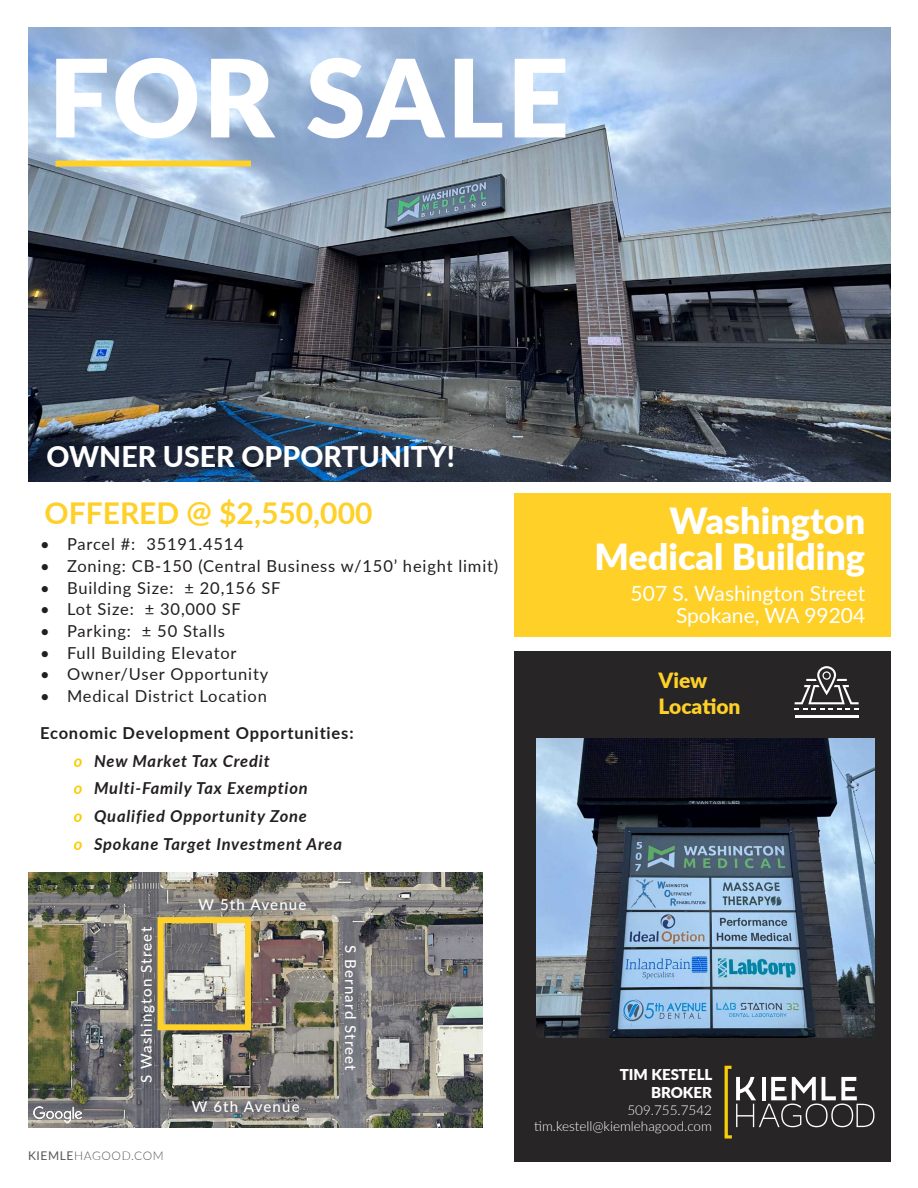
<style>
.page{position:relative;width:918px;height:1188px;background:#fff}
.page>*{position:absolute;margin:0;border:0;box-sizing:border-box;transform-origin:0 0}
.t1{font:900 108px "Lato";letter-spacing:.03em;color:#fff}
.t2{font:900 36px "Lato";color:#fff}
.t3{font:700 30px "Lato";color:#fed028}
.t4{font:800 28.5px "Lato";color:#fff}
.t5{font:21px "Lato";color:#fff}
.t6{font:900 21px "Lato";color:#fed028}
.t7{font:16.5px "Lato";letter-spacing:.05em;color:#231f20}
.t8{font:italic 700 16.5px "Lato";letter-spacing:.05em;color:#231f20}
.t9{font:700 16.5px "Lato";letter-spacing:.05em;color:#231f20}
.t10{font:500 15px "Lato";letter-spacing:.08em;color:#fff}
.t11{font:900 15px "Lato";color:#fff}
.t12{font:300 13.5px/16.2px "Lato";color:#fff;text-align:right}
.t13{font:300 12px "Lato";letter-spacing:.05em;color:#57585a}
.s1{color:#f9cd09}
.s2{font-weight:400}
</style>
<div class="page">
<img style="left:28px;top:27px;width:863px;height:455px">
<div style="left:514px;top:652px;width:377px;height:510px;background:#282526"></div>
<div style="left:514px;top:494px;width:377px;height:143px;background:#fed028"></div>
<div style="left:56px;top:161px;width:195px;height:6px;background:#fed028"></div>
<hr style="left:795px;top:716px;width:64px;height:2px;background:#fff">
<svg style="left:795px;top:666px;width:64px;height:44px"></svg>
<svg style="left:725px;top:1066px;width:150px;height:73px"></svg>
<img style="left:536px;top:739px;width:338px;height:299px">
<img style="left:28px;top:873px;width:455px;height:254px">
<div style="left:158px;top:917px;width:93px;height:113px;border:6px solid #fed028"></div>
<img style="left:33px;top:1106px;width:48px;height:16px">
<p class="t1" style="left:49px;top:17px;width:522px">FOR SALE</p>
<p class="t4" style="left:47px;top:435px;width:410px">OWNER USER OPPORTUNITY!</p>
<p class="t3" style="left:45px;top:491px;width:329px">OFFERED @ $2,550,000</p>
<p class="t7" style="left:40px;top:533px;width:205px">• Parcel #: 35191.4514</p>
<p class="t7" style="left:40px;top:554px;width:460px">• Zoning: CB-150 (Central Business w/150’ height limit)</p>
<p class="t7" style="left:40px;top:576px;width:242px">• Building Size: ± 20,156 SF</p>
<p class="t7" style="left:40px;top:597px;width:202px">• Lot Size: ± 30,000 SF</p>
<p class="t7" style="left:40px;top:619px;width:186px">• Parking: ± 50 Stalls</p>
<p class="t7" style="left:40px;top:641px;width:198px">• Full Building Elevator</p>
<p class="t7" style="left:40px;top:662px;width:230px">• Owner/User Opportunity</p>
<p class="t7" style="left:40px;top:684px;width:228px">• Medical District Location</p>
<p class="t9" style="left:40px;top:721px;width:315px">Economic Development Opportunities:</p>
<p class="t8" style="left:74px;top:749px;width:197px"><span class="s1">o</span> New Market Tax Credit</p>
<p class="t8" style="left:74px;top:776px;width:236px"><span class="s1">o</span> Multi-Family Tax Exemption</p>
<p class="t8" style="left:74px;top:804px;width:235px"><span class="s1">o</span> Qualified Opportunity Zone</p>
<p class="t8" style="left:74px;top:832px;width:270px"><span class="s1">o</span> Spokane Target Investment Area</p>
<p class="t10" style="left:136px;top:1083px;width:158px;rotate:-90deg">S Washington Street</p>
<p class="t13" style="left:28px;top:1147px;width:137px"><span class="s2">KIEMLE</span>HAGOOD.COM</p>
<p class="t10" style="left:198px;top:894px;width:110px">W 5th Avenue</p>
<p class="t10" style="left:192px;top:1096px;width:110px">W 6th Avenue</p>
<p class="t10" style="left:361px;top:945px;width:128px;rotate:90deg">S Bernard Street</p>
<p class="t2" style="left:670px;top:494px;width:197px">Washington</p>
<p class="t2" style="left:594px;top:530px;width:272px">Medical Building</p>
<p class="t5" style="left:631px;top:578px;width:236px">507 S. Washington Street</p>
<p class="t5" style="left:676px;top:601px;width:191px">Spokane, WA 99204</p>
<p class="t6" style="left:659px;top:665px;width:50px">View</p>
<p class="t6" style="left:659px;top:690px;width:84px">Location</p>
<p class="t11" style="left:620px;top:1064px;width:94px">TIM KESTELL</p>
<p class="t11" style="left:651px;top:1082px;width:62px">BROKER</p>
<p class="t12" style="left:534px;top:1101px;width:179px">509.755.7542 tim.kestell@kiemlehagood.com</p>
</div>
